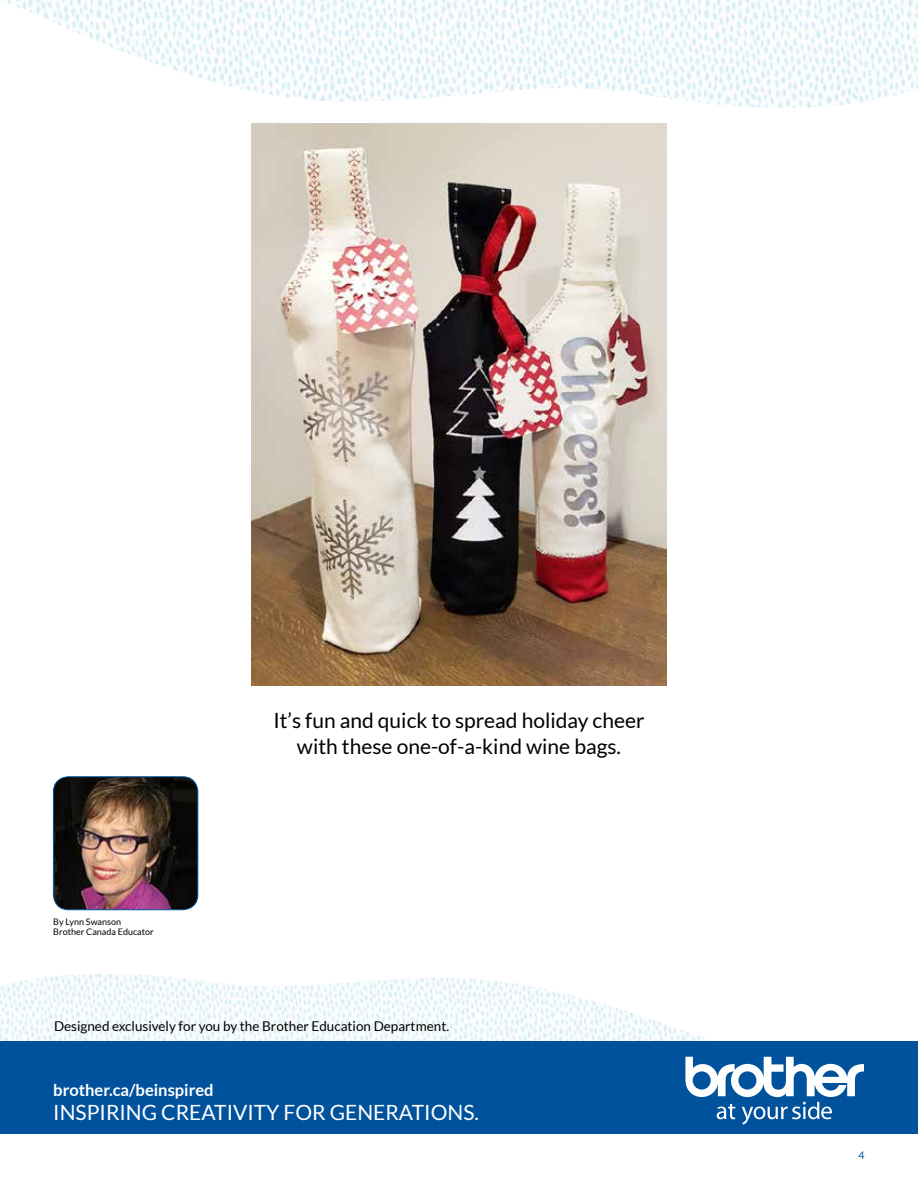
<style>
.page{position:relative;width:918px;height:1188px;background:#fff}
.page>*{position:absolute;margin:0;border:0;box-sizing:border-box;transform-origin:0 0}
.t1{font:21px/25.2px "Lato";color:#000;text-align:center}
.t2{font:21px "Lato";color:#fff}
.t3{font:700 16.5px "Lato";color:#fff}
.t4{font:13.5px "Lato";color:#000}
.t5{font:10.5px "Lato";color:#00529c}
.t6{font:9px/10.5px "Lato";color:#000}
</style>
<div class="page">
<img style="left:0;top:974px;width:717px;height:68px">
<div style="left:0;top:1042px;width:918px;height:92px;background:#00529c"></div>
<svg style="left:685px;top:1057px;width:179px;height:68px"></svg>
<img style="left:7px;top:0;width:911px;height:108px">
<img style="left:252px;top:123px;width:414px;height:563px">
<img style="left:53px;top:777px;width:145px;height:133px">
<div style="left:53px;top:777px;width:145px;height:133px;border:1px solid #00529c;border-radius:15px"></div>
<p class="t6" style="left:53px;top:916px;width:102px">By Lynn Swanson<br>Brother Canada Educator</p>
<p class="t1" style="left:273px;top:708px;width:373px">It’s fun and quick to spread holiday cheer with these one-of-a-kind wine bags.</p>
<p class="t4" style="left:54px;top:1018px;width:397px">Designed exclusively for you by the Brother Education Department.</p>
<p class="t3" style="left:53px;top:1081px;width:162px">brother.ca/beinspired</p>
<p class="t2" style="left:53px;top:1101px;width:427px">INSPIRING CREATIVITY FOR GENERATIONS.</p>
<p class="t5" style="left:858px;top:1149px;width:8px">4</p>
</div>
